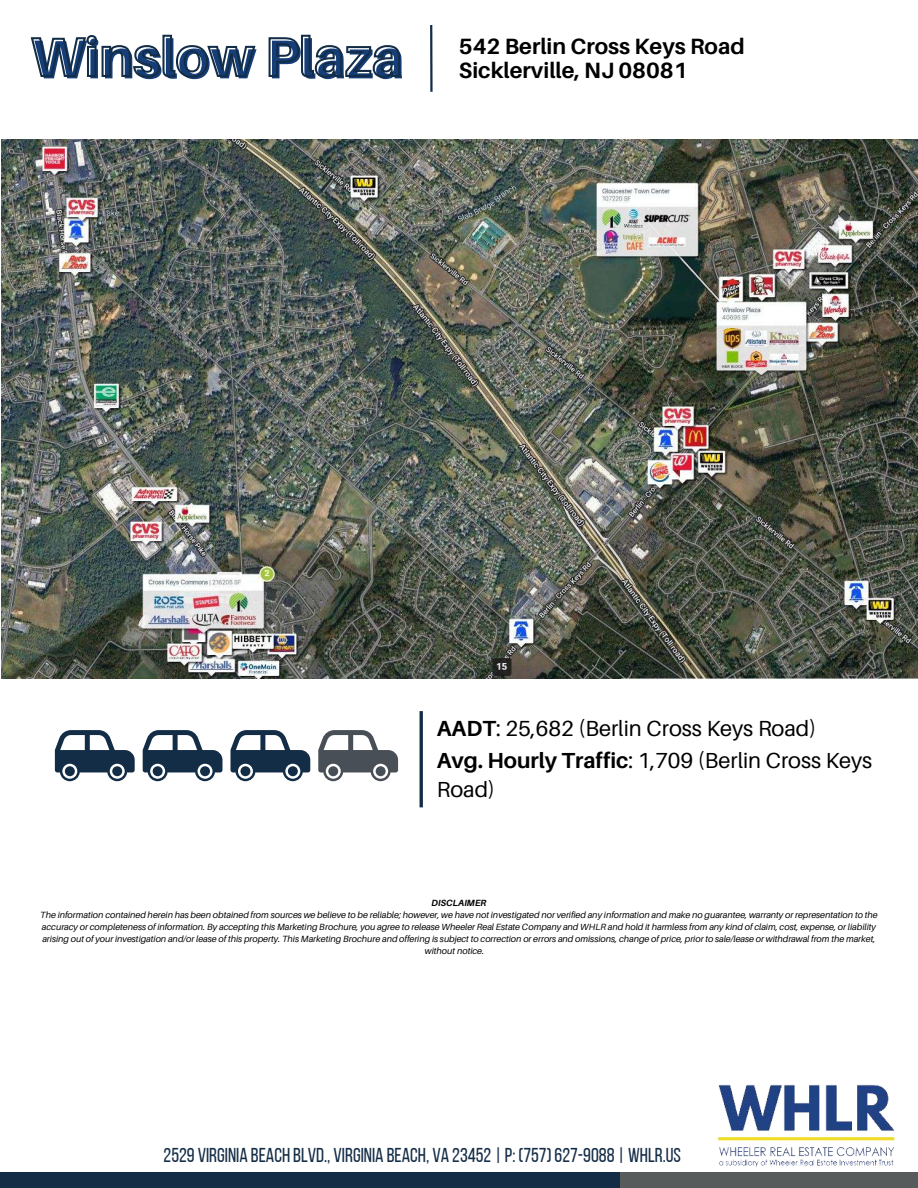
<style>
.page{position:relative;width:918px;height:1188px;background:#fff}
.page>*{position:absolute;margin:0;border:0;box-sizing:border-box;transform-origin:0 0}
.t1{font:700 54.75px "Aileron";color:#153e78}
.t2{font:700 22.05px/23.7px "Aileron";color:#000}
.t3{font:21.9px "Aileron";color:#000}
.t4{font:21.75px/29.2px "Aileron";color:#000}
.t5{font:20.1px "Bebas Neue";color:#142d47}
.t6{font:italic 9px "Aileron";color:#000}
.t7{font:italic 700 9px "Aileron";color:#000}
.s1{font-weight:700}
</style>
<div class="page">
<div style="left:0;top:1172px;width:620px;height:16px;background:#142d47"></div>
<div style="left:620px;top:1172px;width:298px;height:16px;background:#575b5b"></div>
<svg style="left:30px;top:34px;width:371px;height:44px"></svg>
<hr style="left:430px;top:25px;width:3px;height:67px;background:#142d47">
<img style="left:718px;top:1084px;width:177px;height:83px">
<svg style="left:55px;top:730px;width:255px;height:51px"></svg>
<svg style="left:318px;top:730px;width:80px;height:51px"></svg>
<hr style="left:420px;top:711px;width:3px;height:96px;background:#142d47">
<img style="left:2px;top:140px;width:916px;height:539px">
<h1 class="t1" style="left:33px;top:29px;width:374px">Winslow Plaza</h1>
<h2 class="t2" style="left:459px;top:35px;width:287px">542 Berlin Cross Keys Road<br>Sicklerville, NJ 08081</h2>
<h3 class="t3" style="left:437px;top:716px;width:381px"><span class="s1">AADT</span>: 25,682 (Berlin Cross Keys Road)</h3>
<h3 class="t4" style="left:437px;top:746px;width:437px"><span class="s1">Avg. Hourly Traffic</span>: 1,709 (Berlin Cross Keys<br>Road)</h3>
<p class="t7" style="left:432px;top:898px;width:56px">DISCLAIMER</p>
<p class="t6" style="left:40px;top:910px;width:839px">The information contained herein has been obtained from sources we believe to be reliable; however, we have not investigated nor verified any information and make no guarantee, warranty or representation to the</p>
<p class="t6" style="left:42px;top:922px;width:835px">accuracy or completeness of information. By accepting this Marketing Brochure, you agree to release Wheeler Real Estate Company and WHLR and hold it harmless from any kind of claim, cost, expense, or liability</p>
<p class="t6" style="left:42px;top:934px;width:835px">arising out of your investigation and/or lease of this property. This Marketing Brochure and offering is subject to correction or errors and omissions, change of price, prior to sale/lease or withdrawal from the market,</p>
<p class="t6" style="left:425px;top:946px;width:61px">without notice.</p>
<h3 class="t5" style="left:164px;top:1145px;width:519px">2529 VIRGINIA BEACH BLVD., VIRGINIA BEACH, VA 23452 | P: (757) 627-9088 | WHLR.US</h3>
</div>
